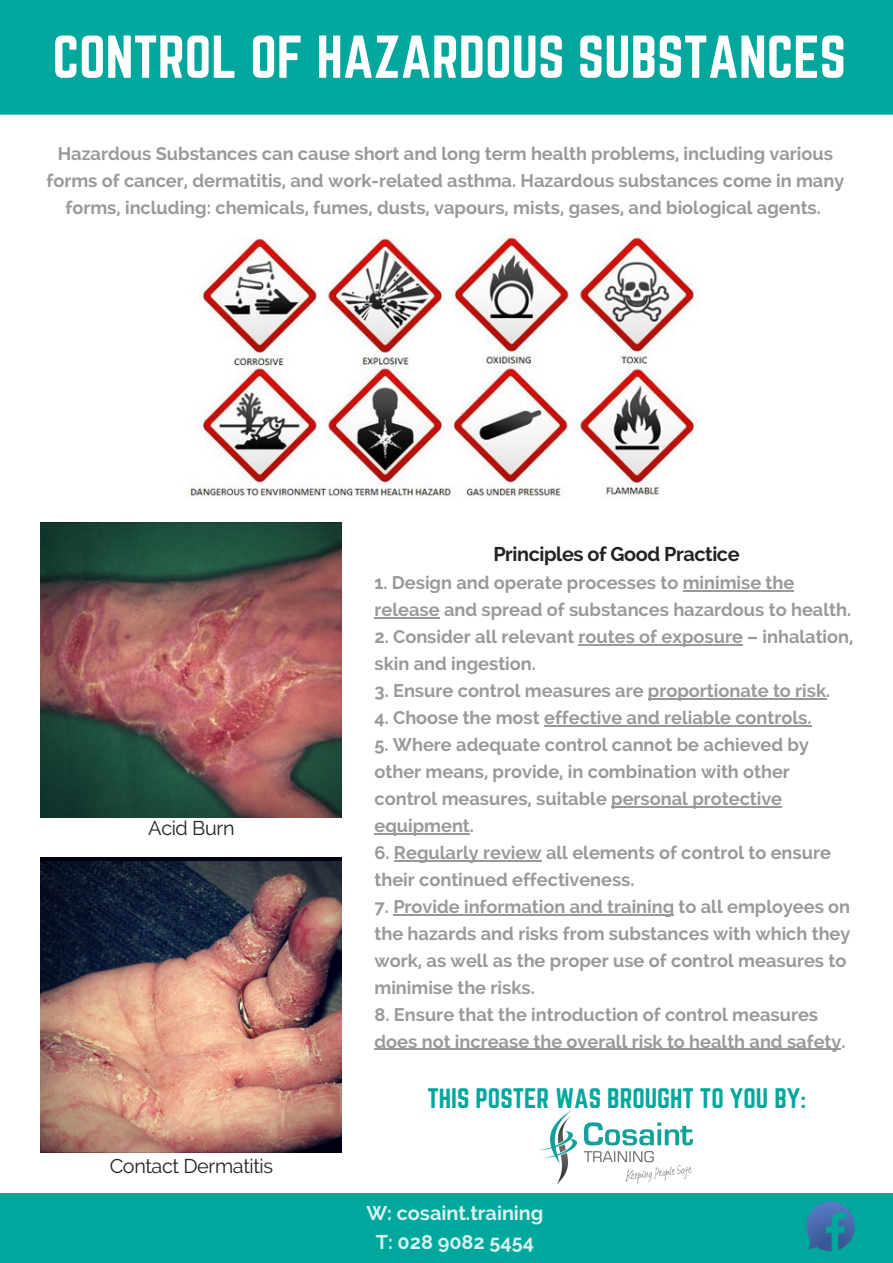
<style>
.page{position:relative;width:893px;height:1263px;background:#fff}
.page>*{position:absolute;margin:0;border:0;box-sizing:border-box;transform-origin:0 0}
.t1{font:52.95px "Norwester";color:#fff}
.t2{font:24.75px "Norwester";color:#00a79d}
.t3{font:700 19.8px/29.2px "Raleway";color:#fff;text-align:center}
.t4{font:19.8px "Raleway";letter-spacing:-.02em;color:#222}
.t5{font:700 19.8px "Raleway";letter-spacing:-.02em;color:#222}
.t6{font:700 18.15px/27px "Raleway";color:#555}
</style>
<div class="page">
<div style="left:0;top:0;width:892px;height:115px;background:#00a79d"></div>
<div style="left:0;top:1193px;width:892px;height:69px;background:#00a79d"></div>
<svg style="left:40px;top:523px;width:302px;height:294px"></svg>
<img style="left:40px;top:858px;width:302px;height:294px">
<img style="left:806px;top:1201px;width:49px;height:51px">
<img style="left:540px;top:1111px;width:152px;height:73px">
<img style="left:190px;top:234px;width:508px;height:265px">
<svg style="left:683px;top:590px;width:111px;height:1px"></svg>
<svg style="left:374px;top:617px;width:65px;height:1px"></svg>
<svg style="left:578px;top:644px;width:165px;height:1px"></svg>
<svg style="left:648px;top:698px;width:178px;height:1px"></svg>
<svg style="left:544px;top:725px;width:267px;height:1px"></svg>
<svg style="left:611px;top:806px;width:171px;height:1px"></svg>
<svg style="left:374px;top:833px;width:96px;height:1px"></svg>
<svg style="left:394px;top:860px;width:147px;height:1px"></svg>
<svg style="left:393px;top:914px;width:281px;height:1px"></svg>
<svg style="left:374px;top:1049px;width:467px;height:1px"></svg>
<h1 class="t1" style="left:53px;top:31px;width:795px">CONTROL OF HAZARDOUS SUBSTANCES</h1>
<p class="t6" style="left:46px;top:140px;width:799px;text-align:center">Hazardous Substances can cause short and long term health problems, including various forms of cancer, dermatitis, and work-related asthma. Hazardous substances come in many forms, including: chemicals, fumes, dusts, vapours, mists, gases, and biological agents.</p>
<p class="t4" style="left:148px;top:817px;width:88px">Acid Burn</p>
<p class="t4" style="left:110px;top:1154px;width:165px">Contact Dermatitis</p>
<p class="t5" style="left:493px;top:542px;width:248px">Principles of Good Practice</p>
<p class="t6" style="left:374px;top:569px;width:478px">1. Design and operate processes to minimise the release and spread of substances hazardous to health.</p>
<p class="t6" style="left:374px;top:623px;width:480px">2. Consider all relevant routes of exposure – inhalation, skin and ingestion.</p>
<p class="t6" style="left:374px;top:677px;width:457px">3. Ensure control measures are proportionate to risk.</p>
<p class="t6" style="left:374px;top:704px;width:438px">4. Choose the most effective and reliable controls.</p>
<p class="t6" style="left:374px;top:731px;width:436px">5. Where adequate control cannot be achieved by other means, provide, in combination with other control measures, suitable personal protective equipment.</p>
<p class="t6" style="left:374px;top:839px;width:458px">6. Regularly review all elements of control to ensure their continued effectiveness.</p>
<p class="t6" style="left:374px;top:893px;width:477px">7. Provide information and training to all employees on the hazards and risks from substances with which they work, as well as the proper use of control measures to minimise the risks.</p>
<p class="t6" style="left:374px;top:1001px;width:472px">8. Ensure that the introduction of control measures does not increase the overall risk to health and safety.</p>
<h2 class="t2" style="left:427px;top:1087px;width:380px">THIS POSTER WAS BROUGHT TO YOU BY:</h2>
<p class="t3" style="left:366px;top:1198px;width:178px">W: cosaint.training<br>T: 028 9082 5454</p>
</div>
